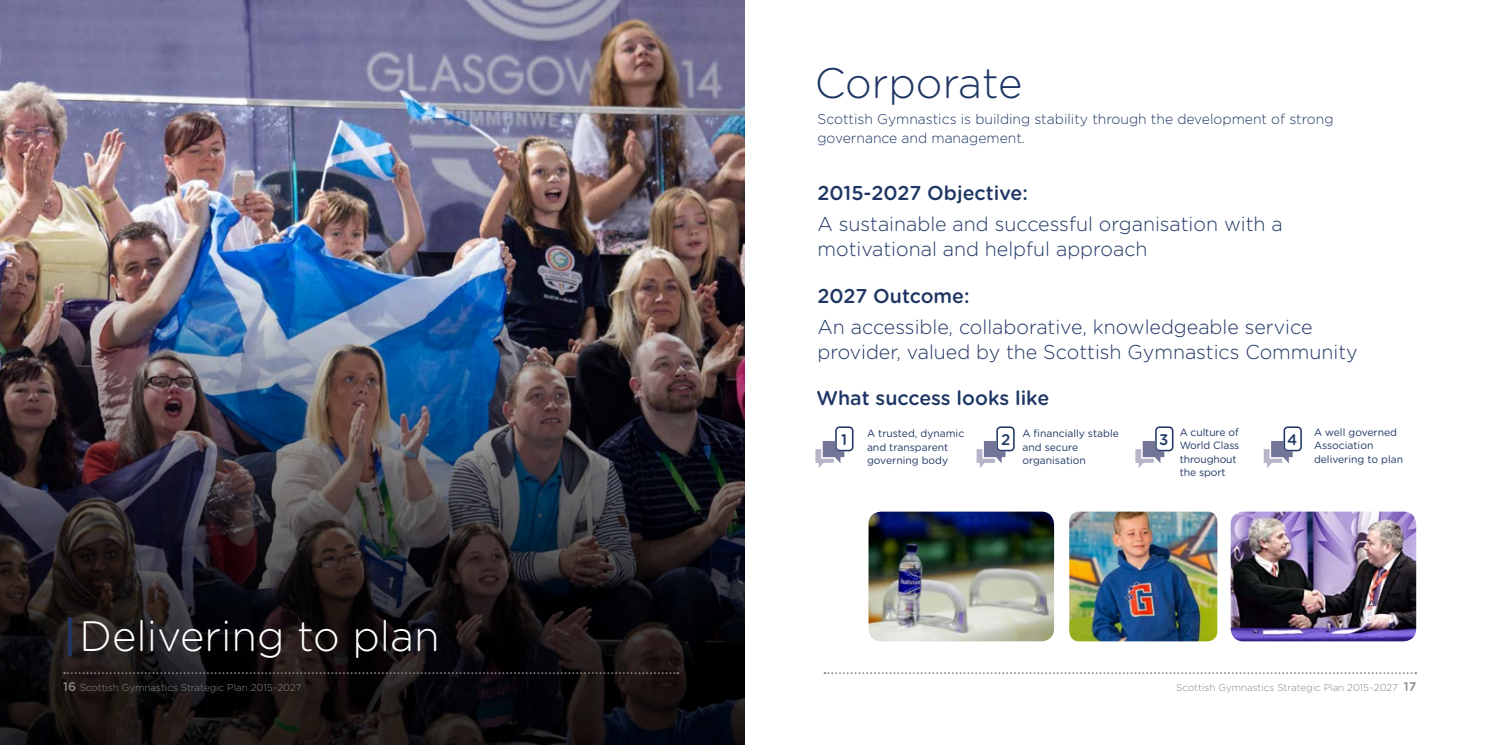
<style>
.page{position:relative;width:1489px;height:745px;background:#fff}
.page>*{position:absolute;margin:0;border:0;box-sizing:border-box;transform-origin:0 0}
.t1{font:300 42.5px "Gotham Rounded";color:#fff}
.t2{font:300 42.5px "Gotham Rounded";letter-spacing:-.005em;color:#1f3664}
.t3{font:300 20px/25px "Gotham Rounded";color:#1f3664}
.t4{font:500 20px "Gotham Rounded";color:#1f3664}
.t5{font:500 15.38px "Gotham Rounded";color:#1f3664}
.t6{font:300 14.25px/19.9px "Gotham Rounded";color:#1f3664}
.t7{font:10.5px/13.4px "Gotham Rounded";color:#1f3664}
.t8{font:300 10px "Gotham Rounded";color:#878787}
.s1{font-weight:500;color:#1f3664}
.s2{font-weight:500;font-size:12.5px}
</style>
<div class="page">
<img style="left:0;top:0;width:744px;height:248px">
<img style="left:0;top:248px;width:744px;height:496px">
<svg style="left:64px;top:671px;width:614px;height:2px"></svg>
<svg style="left:824px;top:672px;width:592px;height:1px"></svg>
<img style="left:868px;top:511px;width:186px;height:130px">
<img style="left:1230px;top:511px;width:185px;height:130px">
<img style="left:1069px;top:511px;width:148px;height:130px">
<svg style="left:815px;top:426px;width:38px;height:42px"></svg>
<svg style="left:976px;top:426px;width:38px;height:42px"></svg>
<svg style="left:1135px;top:426px;width:38px;height:42px"></svg>
<svg style="left:1263px;top:426px;width:38px;height:42px"></svg>
<h1 class="t1" style="left:63px;top:607px;width:378px"><span class="s1">|</span>Delivering to plan</h1>
<p class="t8" style="left:63px;top:680px;width:240px"><span class="s2">16</span> Scottish Gymnastics Strategic Plan 2015-2027</p>
<h1 class="t2" style="left:814px;top:54px;width:209px">Corporate</h1>
<p class="t6" style="left:817px;top:108px;width:517px">Scottish Gymnastics is building stability through the development of strong governance and management.</p>
<p class="t4" style="left:817px;top:178px;width:212px">2015-2027 Objective:</p>
<p class="t3" style="left:817px;top:211px;width:467px">A sustainable and successful organisation with a motivational and helpful approach</p>
<p class="t4" style="left:817px;top:282px;width:153px">2027 Outcome:</p>
<p class="t3" style="left:817px;top:313px;width:542px">An accessible, collaborative, knowledgeable service provider, valued by the Scottish Gymnastics Community</p>
<p class="t4" style="left:816px;top:384px;width:234px">What success looks like</p>
<p class="t7" style="left:867px;top:426px;width:99px">A trusted, dynamic and transparent governing body</p>
<p class="t7" style="left:1022px;top:426px;width:98px">A financially stable and secure organisation</p>
<p class="t7" style="left:1179px;top:424px;width:61px">A culture of<br>World Class throughout the sport</p>
<p class="t7" style="left:1313px;top:424px;width:91px">A well governed<br>Association delivering to plan</p>
<p class="t5" style="left:841px;top:428px;width:7px">1</p>
<p class="t5" style="left:1001px;top:428px;width:11px">2</p>
<p class="t5" style="left:1159px;top:428px;width:11px">3</p>
<p class="t5" style="left:1287px;top:428px;width:12px">4</p>
<p class="t8" style="left:1176px;top:680px;width:241px">Scottish Gymnastics Strategic Plan 2015-2027 <span class="s2">17</span></p>
</div>
